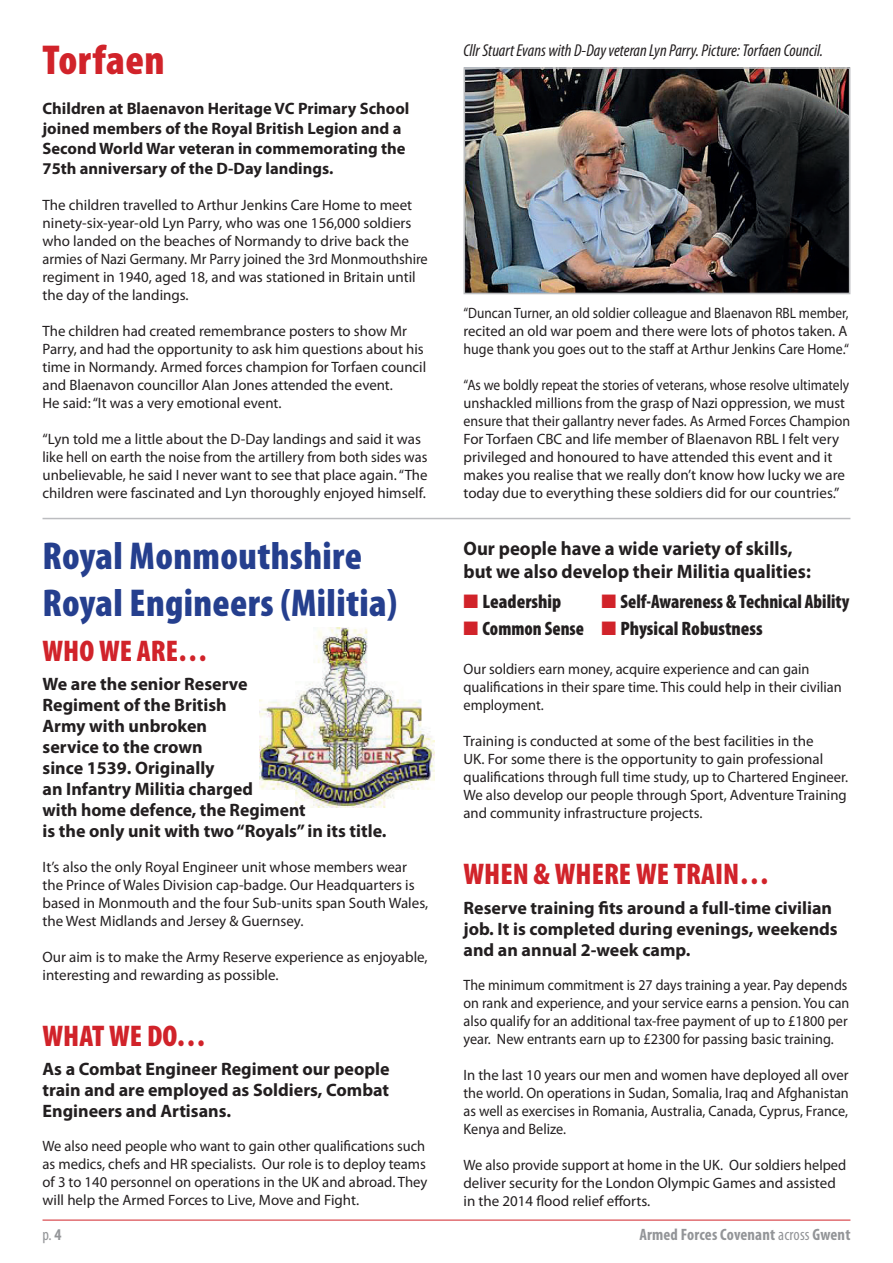
<style>
.page{position:relative;width:893px;height:1263px;background:#fff}
.page>*{position:absolute;margin:0;border:0;box-sizing:border-box;transform-origin:0 0}
.t1{font:900 condensed 42px "Myriad Pro";letter-spacing:.01em;color:#d1232a}
.t2{font:900 condensed 39px/46.8px "Myriad Pro";letter-spacing:.01em;color:#253f8e}
.t3{font:900 condensed 30px "Myriad Pro";color:#d1232a}
.t4{font:700 19.5px/23.4px "Myriad Pro";color:#231f20;scale:.96 1}
.t5{font:900 condensed 19.5px "Myriad Pro";color:#231f20;scale:.95 1}
.t6{font:900 condensed 19.5px "Myriad Pro";color:#231f20}
.t7{font:700 18px/21px "Myriad Pro";color:#231f20}
.t8{font:italic condensed 17.25px "Myriad Pro";color:#231f20}
.t9{font:700 16.5px/19.8px "Myriad Pro";color:#231f20}
.t10{font:700 condensed 16.5px "Myriad Pro";letter-spacing:.01em;color:#939598}
.t11{font:condensed 16.5px "Myriad Pro";color:#939598}
.t12{font:15px/18px "Myriad Pro";color:#231f20}
.t13{font:15px/18px "Myriad Pro";color:#231f20;scale:.96 1}
.t14{font:15px/18px "Myriad Pro";color:#231f20;scale:.9 1}
.t15{font:15px/18px "Myriad Pro";color:#231f20;scale:.93 1}
.t16{font:15px/18px "Myriad Pro";color:#231f20;text-align:justify;scale:.89 1}
.s1{color:#d1232a}
.s2{font-weight:700}
.s3{font-weight:400}
</style>
<div class="page">
<hr style="left:43px;top:1220px;width:807px;height:1px;background:#d1232a">
<img style="left:466px;top:70px;width:381px;height:221px">
<div style="left:463px;top:67px;width:387px;height:227px;border:2px solid #bcbdc0"></div>
<hr style="left:43px;top:518px;width:807px;height:1px;background:#bcbdc0">
<img style="left:259px;top:627px;width:176px;height:181px">
<h1 class="t1" style="left:43px;top:37px;width:123px">Torfaen</h1>
<p class="t8" style="left:463px;top:41px;width:361px">Cllr Stuart Evans with D-Day veteran Lyn Parry. Picture: Torfaen Council.</p>
<p class="t9" style="left:43px;top:98px;width:368px">Children at Blaenavon Heritage VC Primary School joined members of the Royal British Legion and a Second World War veteran in commemorating the 75th anniversary of the D-Day landings.</p>
<p class="t12" style="left:43px;top:195px;width:387px">The children travelled to Arthur Jenkins Care Home to meet ninety-six-year-old Lyn Parry, who was one 156,000 soldiers who landed on the beaches of Normandy to drive back the armies of Nazi Germany. Mr Parry joined the 3rd Monmouthshire regiment in 1940, aged 18, and was stationed in Britain until the day of the landings.</p>
<p class="t12" style="left:43px;top:321px;width:385px">The children had created remembrance posters to show Mr Parry, and had the opportunity to ask him questions about his time in Normandy. Armed forces champion for Torfaen council and Blaenavon councillor Alan Jones attended the event.<br>He said: “It was a very emotional event.</p>
<p class="t12" style="left:43px;top:429px;width:387px">“Lyn told me a little about the D-Day landings and said it was like hell on earth the noise from the artillery from both sides was unbelievable, he said I never want to see that place again. “The children were fascinated and Lyn thoroughly enjoyed himself.</p>
<h2 class="t2" style="left:43px;top:533px;width:356px">Royal Monmouthshire<br>Royal Engineers (Militia)</h2>
<h3 class="t3" style="left:43px;top:634px;width:167px">WHO WE ARE…</h3>
<p class="t7" style="left:43px;top:673px;width:346px">We are the senior Reserve<br>Regiment of the British<br>Army with unbroken<br>service to the crown<br>since 1539. Originally<br>an Infantry Militia charged<br>with home defence, the Regiment<br>is the only unit with two “Royals” in its title.</p>
<p class="t12" style="left:43px;top:857px;width:387px">It’s also the only Royal Engineer unit whose members wear the Prince of Wales Division cap-badge. Our Headquarters is based in Monmouth and the four Sub-units span South Wales, the West Midlands and Jersey &amp; Guernsey.</p>
<p class="t12" style="left:43px;top:947px;width:387px">Our aim is to make the Army Reserve experience as enjoyable, interesting and rewarding as possible.</p>
<h3 class="t3" style="left:43px;top:1019px;width:165px">WHAT WE DO…</h3>
<p class="t7" style="left:43px;top:1058px;width:349px;text-align:justify">As a Combat Engineer Regiment our people train and are employed as Soldiers, Combat Engineers and Artisans.</p>
<p class="t13" style="left:43px;top:1137px;width:403px">We also need people who want to gain other qualifications such as medics, chefs and HR specialists. Our role is to deploy teams of 3 to 140 personnel on operations in the UK and abroad. They will help the Armed Forces to Live, Move and Fight.</p>
<p class="t16" style="left:463px;top:304px;width:435px">“Duncan Turner, an old soldier colleague and Blaenavon RBL member, recited an old war poem and there were lots of photos taken. A huge thank you goes out to the staff at Arthur Jenkins Care Home.“</p>
<p class="t14" style="left:463px;top:376px;width:431px">“As we boldly repeat the stories of veterans, whose resolve ultimately unshackled millions from the grasp of Nazi oppression, we must ensure that their gallantry never fades. As Armed Forces Champion For Torfaen CBC and life member of Blaenavon RBL I felt very privileged and honoured to have attended this event and it makes you realise that we really don’t know how lucky we are today due to everything these soldiers did for our countries.”</p>
<h3 class="t4" style="left:463px;top:536px;width:363px">Our people have a wide variety of skills, but we also develop their Militia qualities:</h3>
<h3 class="t6" style="left:463px;top:591px;width:99px"><span class="s1">■</span> Leadership</h3>
<h3 class="t5" style="left:601px;top:591px;width:262px"><span class="s1">■</span> Self-Awareness &amp; Technical Ability</h3>
<h3 class="t5" style="left:463px;top:618px;width:317px"><span class="s1">■</span> Common Sense <span class="s1">■</span> Physical Robustness</h3>
<p class="t13" style="left:463px;top:660px;width:396px">Our soldiers earn money, acquire experience and can gain qualifications in their spare time. This could help in their civilian employment.</p>
<p class="t12" style="left:463px;top:732px;width:386px">Training is conducted at some of the best facilities in the<br>UK. For some there is the opportunity to gain professional qualifications through full time study, up to Chartered Engineer.<br>We also develop our people through Sport, Adventure Training and community infrastructure projects.</p>
<h3 class="t3" style="left:463px;top:857px;width:307px">WHEN &amp; WHERE WE TRAIN…</h3>
<p class="t7" style="left:463px;top:896px;width:376px">Reserve training fits around a full-time civilian job. It is completed during evenings, weekends and an annual 2-week camp.</p>
<p class="t15" style="left:463px;top:976px;width:416px">The minimum commitment is 27 days training a year. Pay depends on rank and experience, and your service earns a pension. You can also qualify for an additional tax-free payment of up to £1800 per year. New entrants earn up to £2300 for passing basic training.</p>
<p class="t12" style="left:463px;top:1066px;width:387px;text-align:justify">In the last 10 years our men and women have deployed all over the world. On operations in Sudan, Somalia, Iraq and Afghanistan as well as exercises in Romania, Australia, Canada, Cyprus, France, Kenya and Belize.</p>
<p class="t13" style="left:463px;top:1156px;width:400px">We also provide support at home in the UK. Our soldiers helped deliver security for the London Olympic Games and assisted in the 2014 flood relief efforts.</p>
<p class="t11" style="left:43px;top:1226px;width:20px">p. <span class="s2">4</span></p>
<p class="t10" style="left:639px;top:1226px;width:213px">Armed Forces Covenant <span class="s3">across</span> Gwent</p>
</div>
